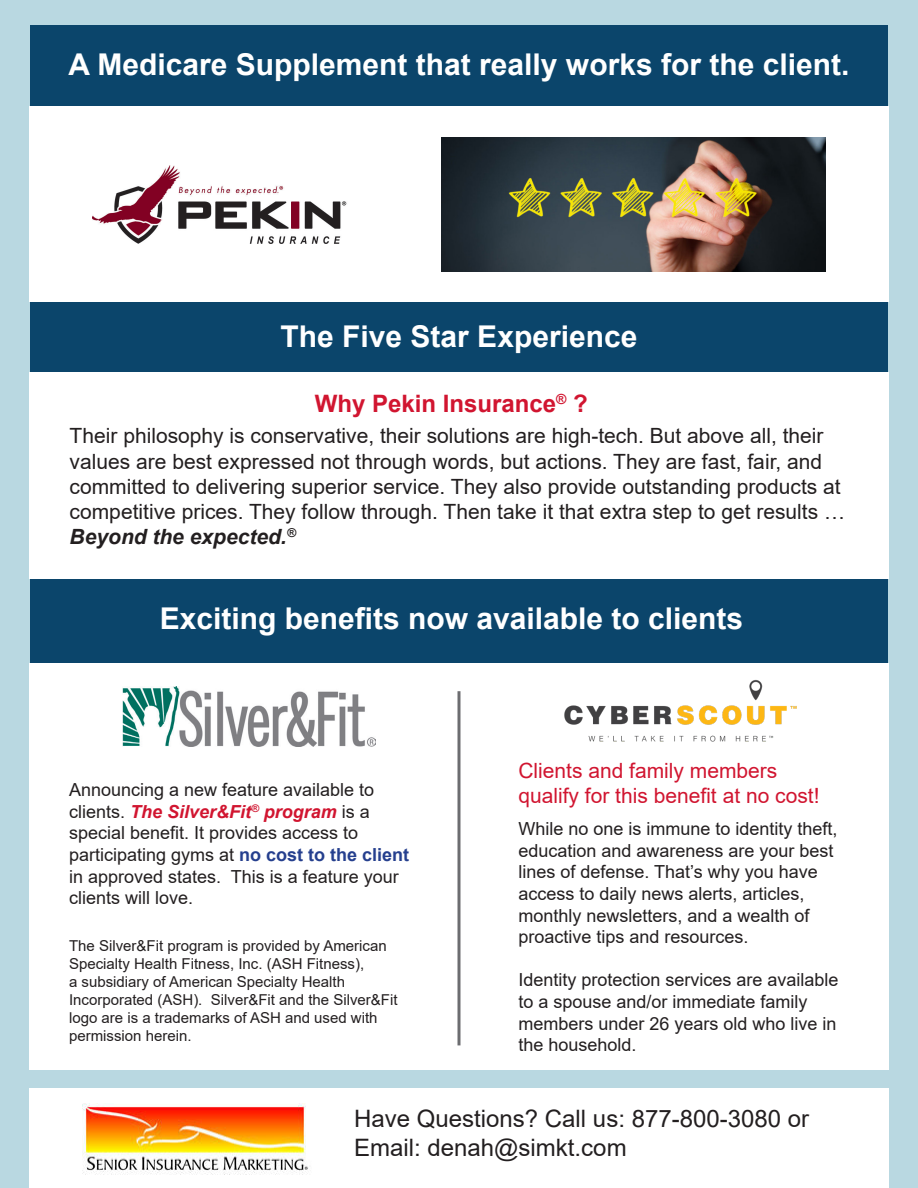
<style>
.page{position:relative;width:918px;height:1188px;background:#b9d8e1}
.page>*{position:absolute;margin:0;border:0;box-sizing:border-box;transform-origin:0 0}
.t1{font:700 30px "Arial";color:#fff}
.t2{font:24px/28.5px "Arial";color:#231f20}
.t3{font:700 24px "Arial";color:#d11530}
.t4{font:21px/25.2px "Arial";color:#231f20}
.t5{font:21px/25.2px "Arial";color:#d11530}
.t6{font:18px/21.6px "Arial";color:#231f20}
.t7{font:15px/18px "Arial";color:#231f20}
.s1{font-weight:700;font-style:italic}
.s2{font-weight:700;font-style:italic;color:#d11530}
.s3{font-weight:700;color:#253f8e}
</style>
<div class="page">
<div style="left:30px;top:25px;width:858px;height:809px;background:#0b456b"></div>
<div style="left:29px;top:106px;width:860px;height:195px;background:#fff"></div>
<div style="left:29px;top:373px;width:860px;height:206px;background:#fff"></div>
<div style="left:29px;top:663px;width:860px;height:406px;background:#fff"></div>
<div style="left:29px;top:1089px;width:860px;height:99px;background:#fff"></div>
<img style="left:82px;top:1104px;width:226px;height:70px">
<img style="left:93px;top:165px;width:254px;height:78px">
<img style="left:442px;top:137px;width:383px;height:135px">
<img style="left:564px;top:679px;width:233px;height:63px">
<img style="left:123px;top:687px;width:253px;height:60px">
<hr style="left:458px;top:691px;width:2px;height:354px;background:#6c6d70">
<p class="t1" style="left:69px;top:44px;width:782px">A Medicare Supplement that really works for the client.</p>
<p class="t1" style="left:281px;top:315px;width:358px">The Five Star Experience</p>
<p class="t3" style="left:315px;top:387px;width:275px">Why Pekin Insurance<sup>®</sup> ?</p>
<p class="t4" style="left:70px;top:423px;width:777px">Their philosophy is conservative, their solutions are high-tech. But above all, their values are best expressed not through words, but actions. They are fast, fair, and committed to delivering superior service. They also provide outstanding products at competitive prices. They follow through. Then take it that extra step to get results … <span class="s1">Beyond the expected.</span><sup>®</sup></p>
<p class="t1" style="left:160px;top:597px;width:585px">Exciting benefits now available to clients</p>
<p class="t6" style="left:69px;top:779px;width:342px">Announcing a new feature available to clients. <span class="s2">The Silver&amp;Fit</span><sup>®</sup> <span class="s2">program</span> is a special benefit. It provides access to participating gyms at <span class="s3">no cost to the client </span>in approved states. This is a feature your clients will love.</p>
<p class="t7" style="left:69px;top:936px;width:330px">The Silver&amp;Fit program is provided by American Specialty Health Fitness, Inc. (ASH Fitness),<br>a subsidiary of American Specialty Health Incorporated (ASH). Silver&amp;Fit and the Silver&amp;Fit logo are is a trademarks of ASH and used with permission herein.</p>
<p class="t5" style="left:518px;top:758px;width:303px">Clients and family members qualify for this benefit at no cost!</p>
<p class="t6" style="left:518px;top:818px;width:321px">While no one is immune to identity theft, education and awareness are your best lines of defense. That’s why you have access to daily news alerts, articles, monthly newsletters, and a wealth of proactive tips and resources.</p>
<p class="t6" style="left:518px;top:969px;width:322px">Identity protection services are available to a spouse and/or immediate family members under 26 years old who live in the household.</p>
<p class="t2" style="left:354px;top:1104px;width:456px">Have Questions? Call us: 877-800-3080 or<br>Email: denah@simkt.com</p>
</div>
